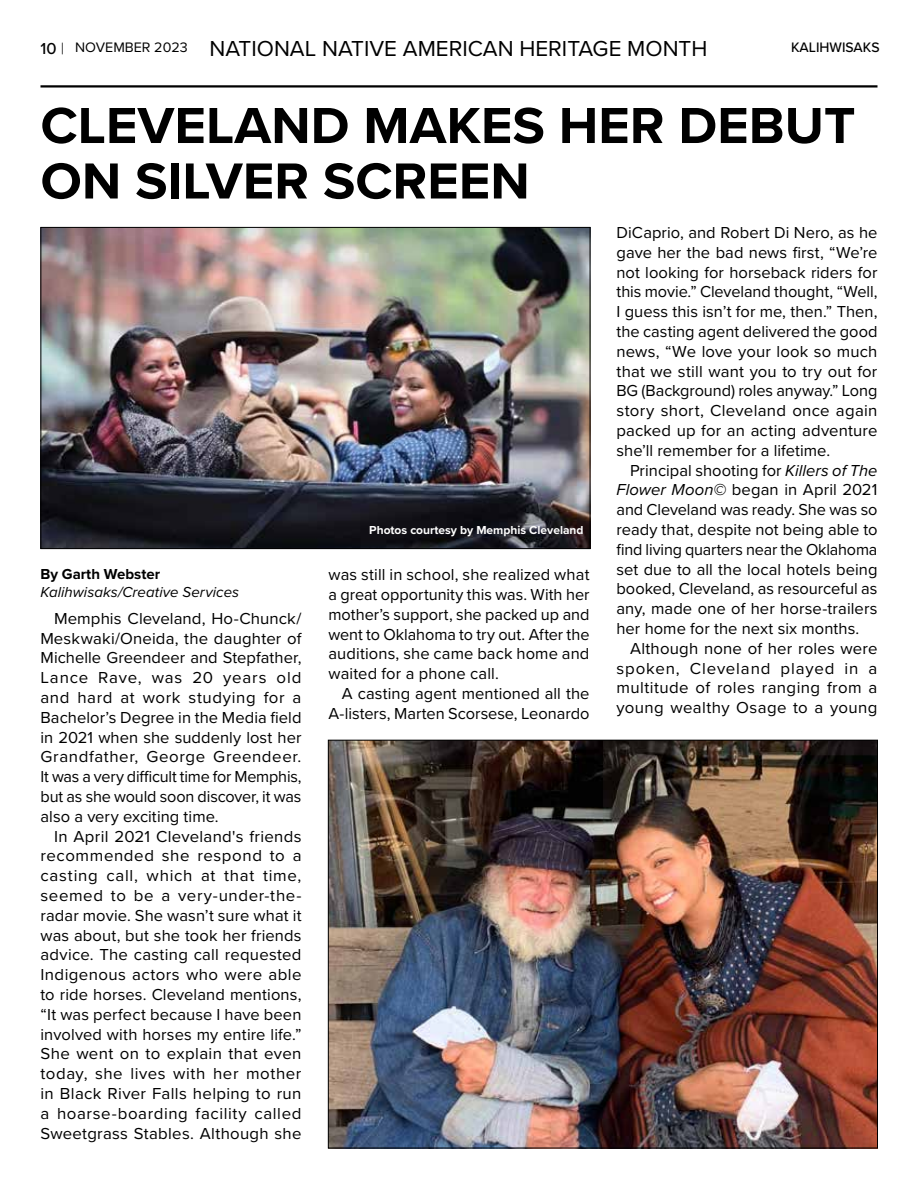
<style>
.page{position:relative;width:918px;height:1188px;background:#fff}
.page>*{position:absolute;margin:0;border:0;box-sizing:border-box;transform-origin:0 0}
.t1{font:700 52.5px/55.5px "Proxima Nova";color:#000}
.t2{font:22.5px "Proxima Nova";color:#000}
.t3{font:16.5px/19.8px "Proxima Nova";letter-spacing:.005em;color:#000;text-align:justify}
.t4{font:italic 15px "Proxima Nova";letter-spacing:.005em;color:#000}
.t5{font:700 15px "Proxima Nova";color:#000}
.t6{font:500 14.25px "Proxima Nova";color:#000}
.t7{font:700 12px "Proxima Nova";color:#fff}
.s1{font-weight:500;font-size:16.5px}
.s2{font-weight:300;font-size:16.5px}
.s3{font-style:italic}
.s4{font-weight:700;font-style:italic}
</style>
<div class="page">
<hr style="left:40px;top:85px;width:838px;height:3px;background:#000">
<img style="left:42px;top:229px;width:546px;height:318px">
<img style="left:330px;top:742px;width:546px;height:404px">
<h2 class="t2" style="left:40px;top:31px;width:668px"><span class="s1">10</span> <span class="s2">|</span> <sup>NOVEMBER</sup> <sup>2023</sup> NATIONAL NATIVE AMERICAN HERITAGE MONTH</h2>
<p class="t6" style="left:791px;top:36px;width:90px">KALIHWISAKS</p>
<h1 class="t1" style="left:40px;top:97px;width:816px">CLEVELAND MAKES HER DEBUT<br>ON SILVER SCREEN</h1>
<p class="t5" style="left:40px;top:563px;width:121px">By Garth Webster</p>
<p class="t4" style="left:40px;top:581px;width:200px">Kalihwisaks/Creative Services</p>
<p class="t3" style="left:40px;top:608px;width:263px;text-indent:14px">Memphis Cleveland, Ho-Chunck/ Meskwaki/Oneida, the daughter of Michelle Greendeer and Stepfather, Lance Rave, was 20 years old and hard at work studying for a Bachelor’s Degree in the Media field in 2021 when she suddenly lost her Grandfather, George Greendeer.<br>It was a very difficult time for Memphis, but as she would soon discover, it was also a very exciting time.</p>
<p class="t3" style="left:40px;top:825px;width:263px;text-indent:14px">In April 2021 Cleveland's friends recommended she respond to a casting call, which at that time, seemed to be a very-under-the&shy;radar movie. She wasn’t sure what it was about, but she took her friends advice. The casting call requested Indigenous actors who were able to ride horses. Cleveland mentions, “It was perfect because I have been involved with horses my entire life.” She went on to explain that even today, she lives with her mother in Black River Falls helping to run a hoarse-boarding facility called Sweetgrass Stables. Although she</p>
<p class="t7" style="left:369px;top:521px;width:216px">Photos courtesy by Memphis Cleveland</p>
<p class="t3" style="left:328px;top:564px;width:263px">was still in school, she realized what a great opportunity this was. With her mother’s support, she packed up and went to Oklahoma to try out. After the auditions, she came back home and waited for a phone call.</p>
<p class="t3" style="left:328px;top:683px;width:263px;text-align:right">A casting agent mentioned all the<br>A-listers, Marten Scorsese, Leonardo</p>
<p class="t3" style="left:616px;top:222px;width:263px">DiCaprio, and Robert Di Nero, as he gave her the bad news first, “We’re not looking for horseback riders for this movie.” Cleveland thought, “Well, I guess this isn’t for me, then.” Then, the casting agent delivered the good news, “We love your look so much that we still want you to try out for BG (Background) roles anyway.” Long story short, Cleveland once again packed up for an acting adventure she’ll remember for a lifetime.</p>
<p class="t3" style="left:616px;top:460px;width:263px;text-indent:14px">Principal shooting for <span class="s3">Killers of The Flower Moon</span><span class="s4">©</span> began in April 2021 and Cleveland was ready. She was so ready that, despite not being able to find living quarters near the Oklahoma set due to all the local hotels being booked, Cleveland, as resourceful as any, made one of her horse-trailers her home for the next six months.</p>
<p class="t3" style="left:616px;top:638px;width:263px;text-indent:14px">Although none of her roles were spoken, Cleveland played in a multitude of roles ranging from a young wealthy Osage to a young</p>
</div>
